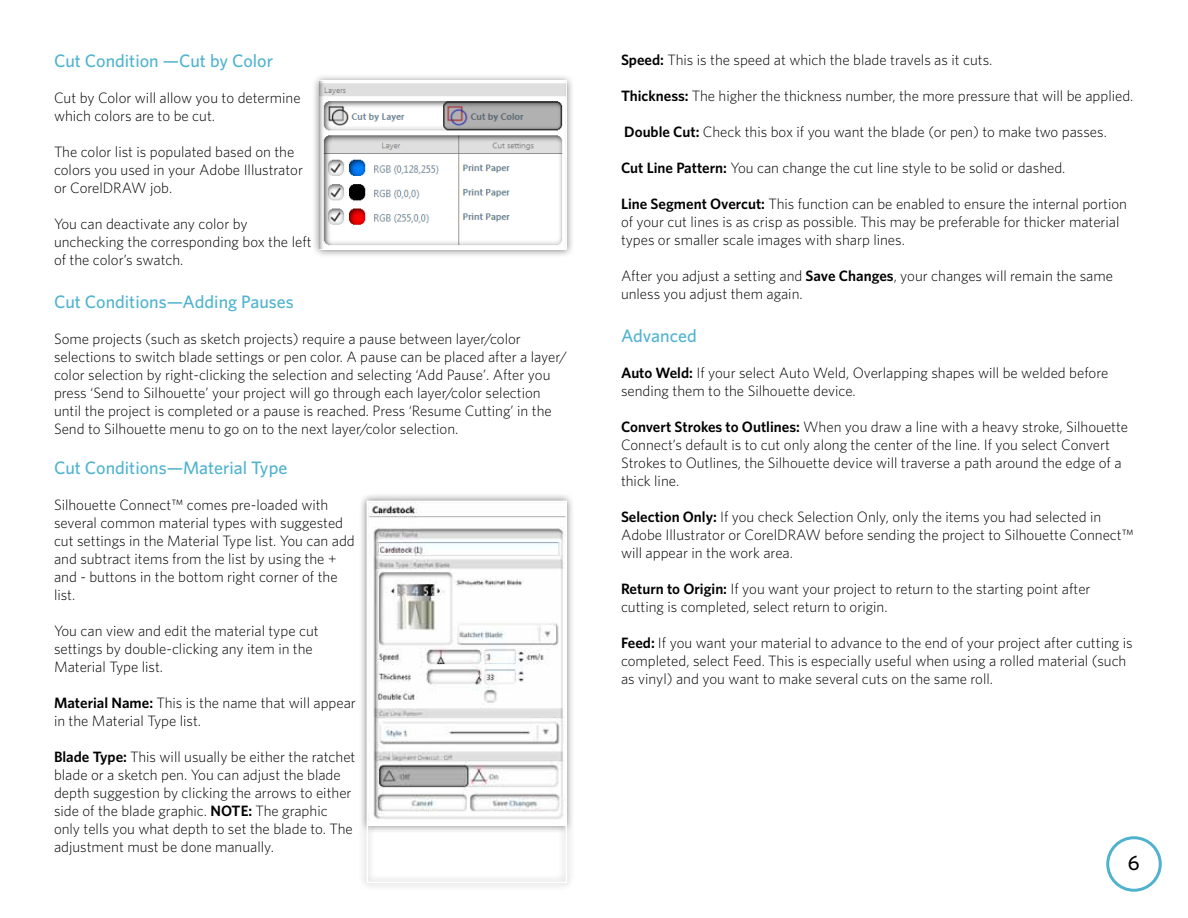
<style>
.page{position:relative;width:1188px;height:918px;background:#fff}
.page>*{position:absolute;margin:0;border:0;box-sizing:border-box;transform-origin:0 0}
.t1{font:500 21px "Whitney";color:#000}
.t2{font:500 18px "Whitney";color:#4fb3cf}
.t3{font:300 15px/18px "Whitney";color:#000}
.s1{font-weight:600}
</style>
<div class="page">
<div style="left:1106px;top:836px;width:56px;height:56px;border:3px solid #4fb3cf;border-radius:50%"></div>
<div style="left:311px;top:73px;width:264px;height:185px;background:#000;opacity:.5"></div>
<img style="left:320px;top:81px;width:247px;height:169px">
<div style="left:358px;top:492px;width:217px;height:399px;background:#000;opacity:.5"></div>
<img style="left:369px;top:503px;width:196px;height:323px">
<div style="left:367px;top:501px;width:200px;height:382px;border:1px solid #fff"></div>
<p class="t2" style="left:54px;top:50px;width:221px">Cut Condition —Cut by Color</p>
<p class="t3" style="left:54px;top:88px;width:248px">Cut by Color will allow you to determine which colors are to be cut.</p>
<p class="t3" style="left:54px;top:142px;width:251px">The color list is populated based on the colors you used in your Adobe Illustrator or CorelDRAW job.</p>
<p class="t3" style="left:54px;top:214px;width:259px">You can deactivate any color by unchecking the corresponding box the left of the color’s swatch.</p>
<p class="t2" style="left:54px;top:291px;width:241px">Cut Conditions—Adding Pauses</p>
<p class="t3" style="left:54px;top:330px;width:514px">Some projects (such as sketch projects) require a pause between layer/color selections to switch blade settings or pen color. A pause can be placed after a layer/ color selection by right-clicking the selection and selecting ‘Add Pause’. After you press ‘Send to Silhouette’ your project will go through each layer/color selection until the project is completed or a pause is reached. Press ‘Resume Cutting’ in the Send to Silhouette menu to go on to the next layer/color selection.</p>
<p class="t2" style="left:54px;top:457px;width:235px">Cut Conditions—Material Type</p>
<p class="t3" style="left:54px;top:495px;width:302px">Silhouette Connect™ comes pre-loaded with several common material types with suggested cut settings in the Material Type list. You can add and subtract items from the list by using the + and - buttons in the bottom right corner of the list.</p>
<p class="t3" style="left:54px;top:621px;width:266px">You can view and edit the material type cut settings by double-clicking any item in the<br>Material Type list.</p>
<p class="t3" style="left:54px;top:693px;width:303px"><span class="s1">Material Name:</span> This is the name that will appear in the Material Type list.</p>
<p class="t3" style="left:54px;top:747px;width:303px"><span class="s1">Blade Type:</span> This will usually be either the ratchet blade or a sketch pen. You can adjust the blade depth suggestion by clicking the arrows to either side of the blade graphic. <span class="s1">NOTE:</span> The graphic only tells you what depth to set the blade to. The adjustment must be done manually.</p>
<p class="t3" style="left:621px;top:50px;width:373px"><span class="s1">Speed:</span> This is the speed at which the blade travels as it cuts.</p>
<p class="t3" style="left:621px;top:86px;width:514px"><span class="s1">Thickness:</span> The higher the thickness number, the more pressure that will be applied.</p>
<p class="t3" style="left:624px;top:122px;width:484px"><span class="s1">Double Cut:</span> Check this box if you want the blade (or pen) to make two passes.</p>
<p class="t3" style="left:621px;top:158px;width:446px"><span class="s1">Cut Line Pattern:</span> You can change the cut line style to be solid or dashed.</p>
<p class="t3" style="left:621px;top:194px;width:508px"><span class="s1">Line Segment Overcut:</span> This function can be enabled to ensure the internal portion of your cut lines is as crisp as possible. This may be preferable for thicker material types or smaller scale images with sharp lines.</p>
<p class="t3" style="left:621px;top:266px;width:494px">After you adjust a setting and <span class="s1">Save Changes</span>, your changes will remain the same unless you adjust them again.</p>
<p class="t2" style="left:621px;top:325px;width:77px">Advanced</p>
<p class="t3" style="left:621px;top:363px;width:489px"><span class="s1">Auto Weld:</span> If your select Auto Weld, Overlapping shapes will be welded before sending them to the Silhouette device.</p>
<p class="t3" style="left:621px;top:417px;width:509px"><span class="s1">Convert Strokes to Outlines:</span> When you draw a line with a heavy stroke, Silhouette Connect’s default is to cut only along the center of the line. If you select Convert Strokes to Outlines, the Silhouette device will traverse a path around the edge of a thick line.</p>
<p class="t3" style="left:621px;top:507px;width:514px"><span class="s1">Selection Only:</span> If you check Selection Only, only the items you had selected in<br>Adobe Illustrator or CorelDRAW before sending the project to Silhouette Connect™ will appear in the work area.</p>
<p class="t3" style="left:621px;top:579px;width:471px"><span class="s1">Return to Origin:</span> If you want your project to return to the starting point after cutting is completed, select return to origin.</p>
<p class="t3" style="left:621px;top:633px;width:513px"><span class="s1">Feed:</span> If you want your material to advance to the end of your project after cutting is completed, select Feed. This is especially useful when using a rolled material (such as vinyl) and you want to make several cuts on the same roll.</p>
<h1 class="t1" style="left:1128px;top:850px;width:13px">6</h1>
</div>
